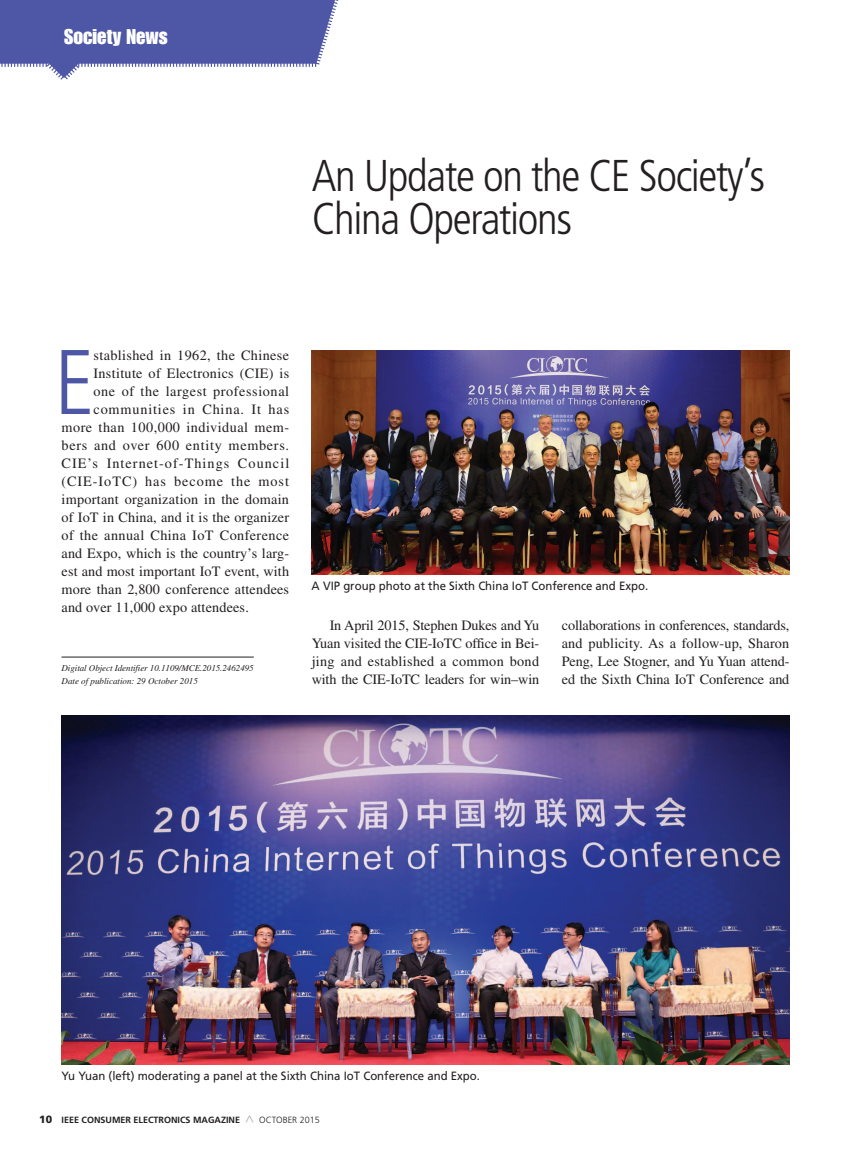
<style>
.page{position:relative;width:851px;height:1161px;background:#fff}
.page>*{position:absolute;margin:0;border:0;box-sizing:border-box;transform-origin:0 0}
.t1{font:300 condensed 91.65px "Frutiger LT Std";color:#4d57a5}
.t2{font:300 condensed 44.55px/42.9px "Frutiger LT Std";letter-spacing:-.03em;color:#231f20}
.t3{font:20.85px "Impact LT Std";letter-spacing:.005em;color:#fff}
.t4{font:14.25px/18px "Times LT Std";letter-spacing:.02em;color:#231f20;text-align:justify}
.t5{font:14.25px "Times LT Std";letter-spacing:.07em;color:#231f20}
.t6{font:14.25px "Times LT Std";letter-spacing:.05em;color:#231f20}
.t7{font:14.25px "Times LT Std";letter-spacing:.04em;color:#231f20}
.t8{font:14.25px "Times LT Std";letter-spacing:.065em;color:#231f20}
.t9{font:14.25px "Times LT Std";letter-spacing:.06em;color:#231f20}
.t10{font:12px "Frutiger LT Std";color:#231f20;scale:.95 1}
.t11{font:italic 9px/12.8px "Times LT Std";letter-spacing:-.005em;color:#231f20}
.t12{font:700 9px "Frutiger LT Std";color:#231f20}
.s1{font-weight:900;font-size:10.5px}
.s2{font-weight:300;font-stretch:condensed;font-size:15px;color:#a8a9ad}
.s3{font-weight:300}
</style>
<div class="page">
<svg style="left:0;top:0;width:339px;height:80px"></svg>
<hr style="left:62px;top:657px;width:192px;height:1px;background:#231f20">
<img style="left:311px;top:350px;width:479px;height:225px">
<img style="left:62px;top:716px;width:727px;height:349px">
<h3 class="t3" style="left:64px;top:25px;width:105px">Society News</h3>
<h2 class="t2" style="left:312px;top:155px;width:455px">An Update on the CE Society’s<br>China Operations</h2>
<h1 class="t1" style="left:54px;top:330px;width:42px">E</h1>
<p class="t4" style="left:93px;top:346px;width:197px">stablished in 1962, the Chinese</p>
<p class="t4" style="left:93px;top:364px;width:197px">Institute of Electronics (CIE) is</p>
<p class="t7" style="left:93px;top:383px;width:197px">one of the largest professional</p>
<p class="t9" style="left:93px;top:401px;width:197px">communities in China. It has</p>
<p class="t4" style="left:62px;top:418px;width:229px">more than 100,000 individual mem-</p>
<p class="t6" style="left:62px;top:437px;width:229px">bers and over 600 entity members.</p>
<p class="t5" style="left:62px;top:455px;width:229px">CIE’s Internet-of-Things Council</p>
<p class="t8" style="left:62px;top:473px;width:229px">(CIE-IoTC) has become the most</p>
<p class="t4" style="left:62px;top:490px;width:229px">important organization in the domain</p>
<p class="t4" style="left:62px;top:508px;width:229px">of IoT in China, and it is the organizer</p>
<p class="t4" style="left:62px;top:526px;width:229px">of the annual China IoT Conference</p>
<p class="t4" style="left:62px;top:544px;width:229px">and Expo, which is the country’s larg-</p>
<p class="t4" style="left:62px;top:562px;width:229px">est and most important IoT event, with</p>
<p class="t4" style="left:62px;top:580px;width:229px">more than 2,800 conference attendees</p>
<p class="t4" style="left:62px;top:598px;width:189px">and over 11,000 expo attendees.</p>
<p class="t11" style="left:62px;top:662px;width:194px">Digital Object Identifier 10.1109/MCE.2015.2462495<br>Date of publication: 29 October 2015</p>
<p class="t10" style="left:311px;top:579px;width:356px">A VIP group photo at the Sixth China IoT Conference and Expo.</p>
<p class="t4" style="left:312px;top:616px;width:229px;text-indent:18px">In April 2015, Stephen Dukes and Yu Yuan visited the CIE-IoTC office in Bei&shy;jing and established a common bond with the CIE-IoTC leaders for win–win</p>
<p class="t4" style="left:562px;top:616px;width:229px">collaborations in conferences, standards, and publicity. As a follow-up, Sharon Peng, Lee Stogner, and Yu Yuan attend&shy;ed the Sixth China IoT Conference and</p>
<p class="t10" style="left:62px;top:1069px;width:442px">Yu Yuan (left) moderating a panel at the Sixth China IoT Conference and Expo.</p>
<p class="t12" style="left:39px;top:1115px;width:282px"><span class="s1">10</span> IEEE CONSUMER ELECTRONICS MAGAZINE <span class="s2">^</span> <span class="s3">OCTOBER 2015</span></p>
</div>
